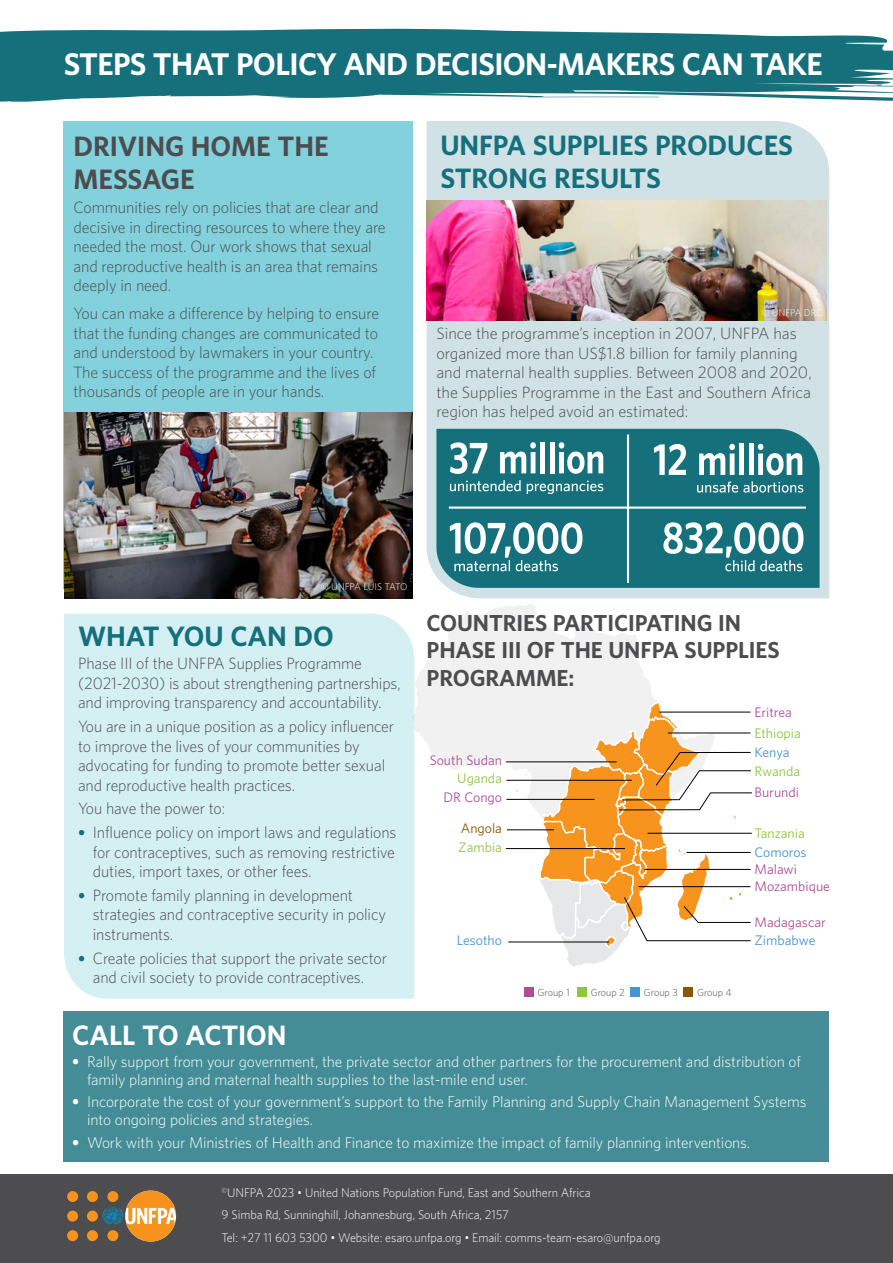
<style>
.page{position:relative;width:893px;height:1263px;background:#fff}
.page>*{position:absolute;margin:0;border:0;box-sizing:border-box;transform-origin:0 0}
.t1{font:700 28.5px "UNFPA";letter-spacing:-.025em;color:#fff}
.t2{font:700 25.5px/33px "UNFPA";letter-spacing:-.005em;color:#15707c}
.t3{font:700 25.5px/33px "UNFPA";letter-spacing:-.005em;color:#4d4d4f}
.t4{font:700 25.5px "UNFPA";letter-spacing:-.005em;color:#fff}
.t5{font:700 21px/27px "UNFPA";letter-spacing:-.005em;color:#4d4d4f}
.t6{font:300 15px/19.5px "UNFPA";letter-spacing:-.01em;color:#4d4d4f}
.t7{font:300 14.25px/18px "UNFPA";letter-spacing:-.01em;color:#fff}
.t8{font:12.6px/17.2px "UNFPA Text";color:#b04d93}
.t9{font:12.6px "UNFPA Text";color:#8dc63f}
.t10{font:12.6px "UNFPA Text";color:#4495d1}
.t11{font:12.6px "UNFPA Text";color:#8e5400}
.t12{font:300 11.55px/22.5px "UNFPA";letter-spacing:-.01em;color:#fff}
.t13{font:300 9.3px "UNFPA";letter-spacing:-.005em;color:#4d4d4f}
.t14{font:300 9px "UNFPA";color:#fff}
.s1{font-weight:700;font-size:14.25px;color:#15707c}
.s2{font-weight:700}
</style>
<div class="page">
<div style="left:0;top:1175px;width:893px;height:88px;background:#4d4d4f"></div>
<div style="left:64px;top:614px;width:350px;height:385px;background:#d5f0f3"></div>
<svg style="left:371px;top:604px;width:381px;height:365px"></svg>
<svg style="left:0;top:28px;width:893px;height:74px;background:#36848f"></svg>
<div style="left:64px;top:1012px;width:765px;height:150px;background:#448d96"></div>
<div style="left:87px;top:1210px;width:11px;height:11px;background:#f7931d;border-radius:50%"></div>
<div style="left:87px;top:1230px;width:11px;height:11px;background:#f7931d;border-radius:50%"></div>
<div style="left:87px;top:1191px;width:11px;height:11px;background:#f7931d;border-radius:50%"></div>
<div style="left:67px;top:1210px;width:11px;height:11px;background:#f7931d;border-radius:50%"></div>
<div style="left:67px;top:1230px;width:11px;height:11px;background:#f7931d;border-radius:50%"></div>
<div style="left:67px;top:1191px;width:11px;height:11px;background:#f7931d;border-radius:50%"></div>
<svg style="left:102px;top:1190px;width:74px;height:51px"></svg>
<div style="left:524px;top:987px;width:9px;height:10px;background:#af4d92"></div>
<div style="left:577px;top:987px;width:9px;height:10px;background:#8dc63f"></div>
<div style="left:630px;top:987px;width:10px;height:10px;background:#4495d1"></div>
<div style="left:683px;top:987px;width:10px;height:10px;background:#8e5400"></div>
<div style="left:427px;top:121px;width:402px;height:477px;background:#d0e2e5"></div>
<div style="left:63px;top:121px;width:350px;height:468px;background:#82d1dc"></div>
<img style="left:427px;top:200px;width:399px;height:121px">
<div style="left:436px;top:429px;width:383px;height:159px;background:#15707c"></div>
<svg style="left:450px;top:480px;width:71px;height:11px"></svg>
<svg style="left:527px;top:481px;width:76px;height:13px"></svg>
<svg style="left:450px;top:442px;width:37px;height:32px"></svg>
<svg style="left:500px;top:442px;width:36px;height:31px"></svg>
<div style="left:540px;top:442px;width:5px;height:31px;background:#fff"></div>
<hr style="left:550px;top:442px;width:4px;height:31px;background:#fff">
<svg style="left:559px;top:442px;width:44px;height:32px"></svg>
<svg style="left:450px;top:522px;width:132px;height:49px"></svg>
<svg style="left:697px;top:481px;width:106px;height:12px"></svg>
<svg style="left:654px;top:444px;width:32px;height:31px"></svg>
<svg style="left:699px;top:444px;width:36px;height:31px"></svg>
<div style="left:739px;top:444px;width:5px;height:31px;background:#fff"></div>
<hr style="left:749px;top:444px;width:4px;height:31px;background:#fff">
<svg style="left:758px;top:444px;width:44px;height:31px"></svg>
<svg style="left:663px;top:522px;width:140px;height:49px"></svg>
<hr style="left:627px;top:434px;width:2px;height:149px;background:#fff">
<hr style="left:449px;top:506px;width:357px;height:3px;background:#fff">
<img style="left:64px;top:412px;width:349px;height:186px">
<h1 class="t1" style="left:64px;top:45px;width:760px">STEPS THAT POLICY AND DECISION-MAKERS CAN TAKE</h1>
<h2 class="t3" style="left:74px;top:129px;width:256px">DRIVING HOME THE<br>MESSAGE</h2>
<p class="t6" style="left:74px;top:197px;width:314px">Communities rely on policies that are clear and decisive in directing resources to where they are needed the most. Our work shows that sexual and reproductive health is an area that remains deeply in need.</p>
<p class="t6" style="left:74px;top:303px;width:307px">You can make a difference by helping to ensure that the funding changes are communicated to and understood by lawmakers in your country.<br>The success of the programme and the lives of thousands of people are in your hands.</p>
<h2 class="t2" style="left:440px;top:128px;width:354px">UNFPA SUPPLIES PRODUCES<br>STRONG RESULTS</h2>
<p class="t14" style="left:761px;top:307px;width:63px">© UNFPA DRC</p>
<p class="t6" style="left:436px;top:323px;width:377px">Since the programme’s inception in 2007, UNFPA has organized more than US$1.8 billion for family planning and maternal health supplies. Between 2008 and 2020, the Supplies Programme in the East and Southern Africa region has helped avoid an estimated:</p>
<p class="t14" style="left:321px;top:580px;width:88px">© UNFPA LUIS TATO</p>
<h3 class="t5" style="left:427px;top:609px;width:355px">COUNTRIES PARTICIPATING IN<br>PHASE III OF THE UNFPA SUPPLIES<br>PROGRAMME:</h3>
<h2 class="t2" style="left:78px;top:618px;width:257px">WHAT YOU CAN DO</h2>
<p class="t6" style="left:78px;top:653px;width:324px">Phase III of the UNFPA Supplies Programme (2021-2030) is about strengthening partnerships, and improving transparency and accountability.</p>
<p class="t6" style="left:78px;top:716px;width:318px">You are in a unique position as a policy influencer to improve the lives of your communities by advocating for funding to promote better sexual and reproductive health practices.</p>
<p class="t6" style="left:78px;top:798px;width:149px">You have the power to:</p>
<p class="t6" style="left:93px;top:822px;width:305px;text-align:justify;text-indent:-15px"><span class="s1">•</span> Influence policy on import laws and regulations for contraceptives, such as removing restrictive duties, import taxes, or other fees.</p>
<p class="t6" style="left:93px;top:885px;width:295px;text-indent:-15px"><span class="s1">•</span> Promote family planning in development strategies and contraceptive security in policy instruments.</p>
<p class="t6" style="left:78px;top:948px;width:310px;text-align:center"><span class="s1">•</span> Create policies that support the private sector and civil society to provide contraceptives.</p>
<h2 class="t4" style="left:72px;top:1018px;width:216px">CALL TO ACTION</h2>
<p class="t7" style="left:87px;top:1052px;width:715px;text-indent:-15px"><span class="s2">•</span> Rally support from your government, the private sector and other partners for the procurement and distribution of family planning and maternal health supplies to the last-mile end user.</p>
<p class="t7" style="left:87px;top:1093px;width:721px;text-indent:-15px"><span class="s2">•</span> Incorporate the cost of your government’s support to the Family Planning and Supply Chain Management Systems into ongoing policies and strategies.</p>
<p class="t7" style="left:72px;top:1133px;width:679px"><span class="s2">•</span> Work with your Ministries of Health and Finance to maximize the impact of family planning interventions.</p>
<p class="t8" style="left:754px;top:703px;width:39px">Eritrea</p>
<p class="t9" style="left:754px;top:725px;width:48px">Ethiopia</p>
<p class="t10" style="left:754px;top:744px;width:37px">Kenya</p>
<p class="t9" style="left:754px;top:763px;width:47px">Rwanda</p>
<p class="t8" style="left:754px;top:784px;width:46px">Burundi</p>
<p class="t9" style="left:754px;top:825px;width:52px">Tanzania</p>
<p class="t10" style="left:754px;top:844px;width:54px">Comoros</p>
<p class="t8" style="left:754px;top:860px;width:77px">Malawi<br>Mozambique</p>
<p class="t8" style="left:754px;top:913px;width:73px">Madagascar</p>
<p class="t10" style="left:754px;top:932px;width:63px">Zimbabwe</p>
<p class="t8" style="left:430px;top:751px;width:74px">South Sudan</p>
<p class="t9" style="left:457px;top:770px;width:46px">Uganda</p>
<p class="t8" style="left:443px;top:788px;width:60px">DR Congo</p>
<p class="t11" style="left:461px;top:820px;width:43px">Angola</p>
<p class="t9" style="left:458px;top:839px;width:45px">Zambia</p>
<p class="t10" style="left:457px;top:932px;width:47px">Lesotho</p>
<p class="t13" style="left:538px;top:987px;width:34px">Group 1</p>
<p class="t13" style="left:591px;top:987px;width:36px">Group 2</p>
<p class="t13" style="left:644px;top:987px;width:35px">Group 3</p>
<p class="t13" style="left:697px;top:987px;width:36px">Group 4</p>
<p class="t12" style="left:222px;top:1181px;width:441px"><sup>©</sup>UNFPA 2023 • United Nations Population Fund, East and Southern Africa<br>9 Simba Rd, Sunninghill, Johannesburg, South Africa, 2157<br>Tel: +27 11 603 5300 • Website: esaro.unfpa.org • Email: comms-team-esaro@unfpa.org</p>
</div>
